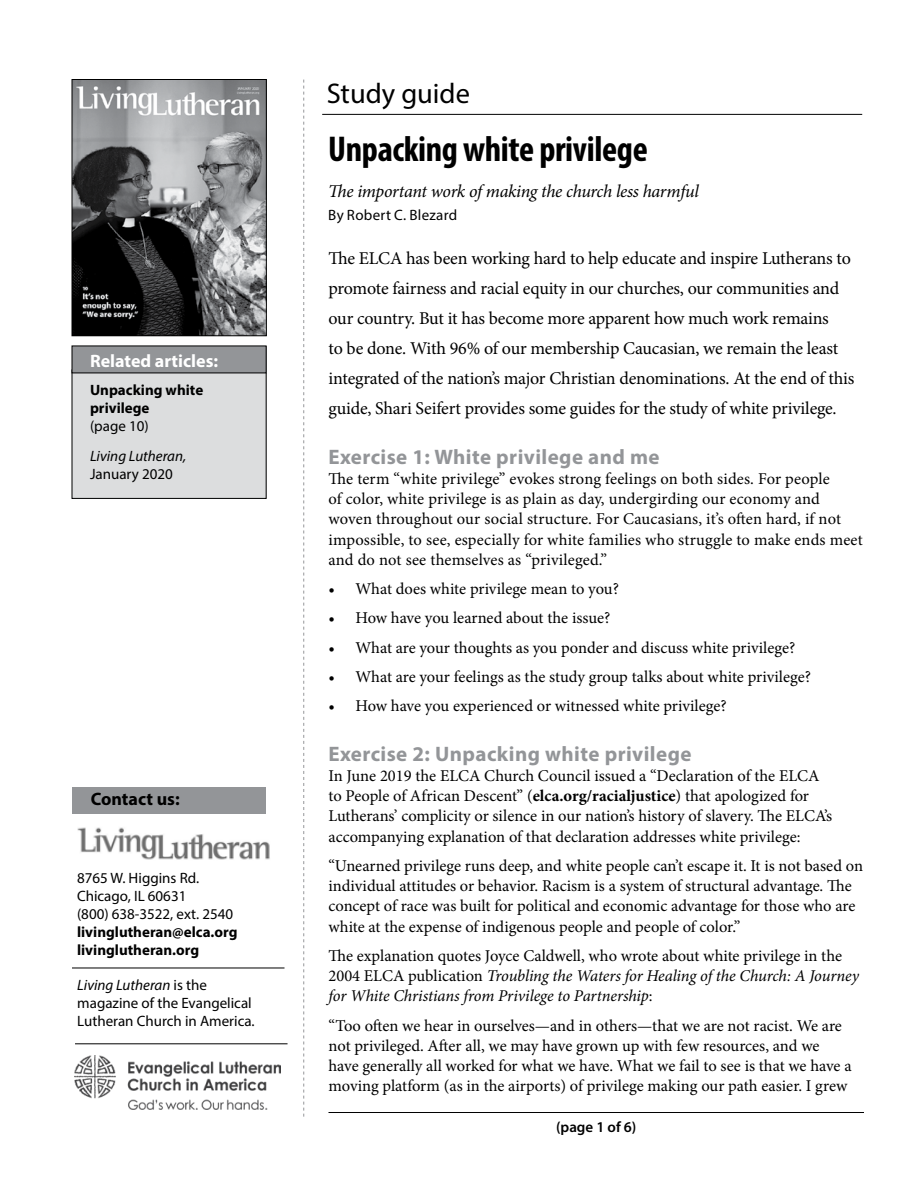
<style>
.page{position:relative;width:918px;height:1188px;background:#fff}
.page>*{position:absolute;margin:0;border:0;box-sizing:border-box;transform-origin:0 0}
.t1{font:700 condensed 36px "Myriad Pro";letter-spacing:-.01em;color:#000}
.t2{font:28.5px "Myriad Pro";color:#000}
.t3{font:700 21px "Myriad Pro";letter-spacing:.02em;color:#939598}
.t4{font:18px/30px "Minion Pro";letter-spacing:-.015em;color:#000}
.t5{font:italic 18px "Minion Pro";letter-spacing:-.02em;color:#000}
.t6{font:700 18px "Myriad Pro";color:#fff}
.t7{font:700 18px "Myriad Pro";color:#000}
.t8{font:16.5px/20.2px "Minion Pro";color:#000}
.t9{font:italic 16.5px/20.2px "Minion Pro";letter-spacing:-.01em;color:#000}
.t10{font:15px/18px "Myriad Pro";color:#000}
.t11{font:700 15px/18px "Myriad Pro";color:#000}
.t12{font:15px "Myriad Pro";letter-spacing:.02em;color:#000}
.t13{font:italic 15px "Myriad Pro";color:#000}
.t14{font:600 15px "Myriad Pro";color:#000}
.s1{font-style:italic}
.s2{font-weight:700}
.s3{font-style:normal}
</style>
<div class="page">
<div style="left:72px;top:370px;width:194px;height:128px;background:#dcddde"></div>
<div style="left:72px;top:370px;width:194px;height:129px;border:1px solid #000"></div>
<div style="left:72px;top:346px;width:194px;height:27px;background:#939598"></div>
<hr style="left:328px;top:1112px;width:536px;height:1px;background:#000">
<hr style="left:322px;top:114px;width:540px;height:1px;background:#000">
<img style="left:74px;top:81px;width:191px;height:253px">
<div style="left:72px;top:79px;width:195px;height:257px;border:1px solid #000"></div>
<svg style="left:303px;top:80px;width:1px;height:1037px"></svg>
<div style="left:73px;top:787px;width:193px;height:27px;background:#939598"></div>
<img style="left:74px;top:1056px;width:206px;height:53px">
<hr style="left:75px;top:1044px;width:213px;height:1px;background:#000">
<hr style="left:72px;top:968px;width:213px;height:1px;background:#000">
<img style="left:77px;top:827px;width:193px;height:33px">
<p class="t6" style="left:90px;top:349px;width:130px">Related articles:</p>
<p class="t11" style="left:90px;top:381px;width:115px">Unpacking white privilege</p>
<p class="t10" style="left:90px;top:417px;width:60px">(page 10)</p>
<p class="t13" style="left:90px;top:447px;width:98px">Living Lutheran,</p>
<p class="t10" style="left:90px;top:465px;width:84px">January 2020</p>
<p class="t7" style="left:91px;top:787px;width:90px">Contact us:</p>
<p class="t10" style="left:77px;top:868px;width:158px">8765 W. Higgins Rd.<br>Chicago, IL 60631<br>(800) 638-3522, ext. 2540</p>
<p class="t11" style="left:77px;top:922px;width:162px">livinglutheran@elca.org livinglutheran.org</p>
<p class="t10" style="left:77px;top:975px;width:179px"><span class="s1">Living Lutheran</span> is the magazine of the Evangelical<br>Lutheran Church in America.</p>
<h2 class="t2" style="left:327px;top:76px;width:145px">Study guide</h2>
<h1 class="t1" style="left:328px;top:126px;width:321px">Unpacking white privilege</h1>
<p class="t5" style="left:328px;top:179px;width:372px">The important work of making the church less harmful</p>
<p class="t12" style="left:328px;top:206px;width:131px">By Robert C. Blezard</p>
<p class="t4" style="left:328px;top:243px;width:528px">The ELCA has been working hard to help educate and inspire Lutherans to promote fairness and racial equity in our churches, our communities and our country. But it has become more apparent how much work remains<br>to be done. With 96% of our membership Caucasian, we remain the least integrated of the nation’s major Christian denominations. At the end of this guide, Shari Seifert provides some guides for the study of white privilege.</p>
<p class="t3" style="left:328px;top:443px;width:333px">Exercise 1: White privilege and me</p>
<p class="t8" style="left:328px;top:469px;width:536px">The term “white privilege” evokes strong feelings on both sides. For people<br>of color, white privilege is as plain as day, undergirding our economy and woven throughout our social structure. For Caucasians, it’s often hard, if not impossible, to see, especially for white families who struggle to make ends meet and do not see themselves as “privileged.”</p>
<p class="t8" style="left:328px;top:579px;width:292px">• What does white privilege mean to you?</p>
<p class="t8" style="left:328px;top:608px;width:283px">• How have you learned about the issue?</p>
<p class="t8" style="left:328px;top:637px;width:468px">• What are your thoughts as you ponder and discuss white privilege?</p>
<p class="t8" style="left:328px;top:667px;width:484px">• What are your feelings as the study group talks about white privilege?</p>
<p class="t8" style="left:328px;top:696px;width:400px">• How have you experienced or witnessed white privilege?</p>
<p class="t3" style="left:328px;top:740px;width:364px">Exercise 2: Unpacking white privilege</p>
<p class="t8" style="left:328px;top:766px;width:505px">In June 2019 the ELCA Church Council issued a “Declaration of the ELCA to People of African Descent” (<span class="s2">elca.org/racialjustice</span>) that apologized for Lutherans’ complicity or silence in our nation’s history of slavery. The ELCA’s accompanying explanation of that declaration addresses white privilege:</p>
<p class="t8" style="left:328px;top:856px;width:536px">“Unearned privilege runs deep, and white people can’t escape it. It is not based on individual attitudes or behavior. Racism is a system of structural advantage. The concept of race was built for political and economic advantage for those who are white at the expense of indigenous people and people of color.”</p>
<p class="t9" style="left:328px;top:945px;width:532px"><span class="s3">The explanation quotes Joyce Caldwell, who wrote about white privilege in the<br>2004 ELCA publication</span> Troubling the Waters for Healing of the Church: A Journey for White Christians from Privilege to Partnership<span class="s3">:</span></p>
<p class="t8" style="left:328px;top:1015px;width:525px">“Too often we hear in ourselves—and in others—that we are not racist. We are not privileged. After all, we may have grown up with few resources, and we have generally all worked for what we have. What we fail to see is that we have a moving platform (as in the airports) of privilege making our path easier. I grew</p>
<p class="t14" style="left:556px;top:1117px;width:82px">(page 1 of 6)</p>
</div>
